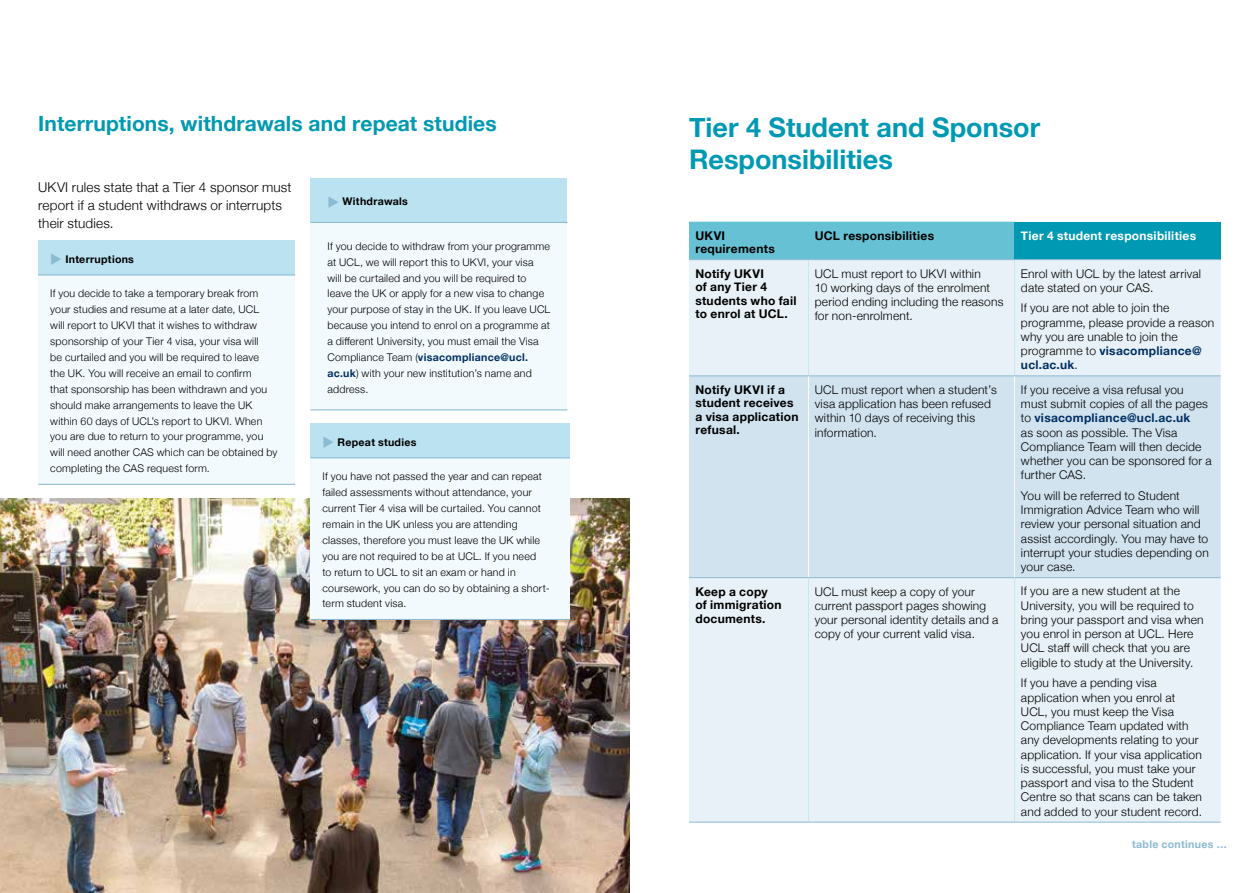
<style>
.page{position:relative;width:1259px;height:893px;background:#fff}
.page>*{position:absolute;margin:0;border:0;box-sizing:border-box;transform-origin:0 0}
.t1{font:700 27px/32.4px "Helvetica Neue";color:#0099b3}
.t2{font:700 21px "Helvetica Neue";letter-spacing:.005em;color:#0099b3}
.t3{font:300 13.5px/18px "Helvetica Neue";letter-spacing:.01em;color:#000}
.t4{font:300 12px/14.2px "Helvetica Neue";letter-spacing:.015em;color:#000}
.t5{font:700 12px/13.5px "Helvetica Neue";letter-spacing:.025em;color:#000}
.t6{font:700 12px "Helvetica Neue";letter-spacing:.025em;color:#fff}
.t7{font:300 10.65px/15.9px "Helvetica Neue";letter-spacing:.02em;color:#000}
.t8{font:700 10.65px "Helvetica Neue";letter-spacing:.025em;color:#000}
.t9{font:700 10.65px "Helvetica Neue";letter-spacing:.025em;color:#8bbad3}
.s1{color:#8bbad3}
.s2{font-weight:700;color:#002f63}
</style>
<div class="page">
<img style="left:0;top:499px;width:629px;height:394px">
<div style="left:689px;top:222px;width:325px;height:37px;background:#65c1d3"></div>
<div style="left:1014px;top:222px;width:206px;height:38px;background:#0099b3"></div>
<div style="left:689px;top:260px;width:531px;height:562px;background:#e8f1f7"></div>
<div style="left:689px;top:376px;width:531px;height:201px;background:#d1e3ef"></div>
<hr style="left:689px;top:259px;width:119px;height:1px;background:#8bbad3">
<hr style="left:808px;top:259px;width:206px;height:1px;background:#8bbad3">
<hr style="left:1014px;top:259px;width:206px;height:1px;background:#8bbad3">
<hr style="left:808px;top:260px;width:1px;height:115px;background:#cae6ee">
<hr style="left:689px;top:375px;width:119px;height:1px;background:#8bbad3">
<hr style="left:1014px;top:260px;width:1px;height:115px;background:#cae6ee">
<hr style="left:808px;top:375px;width:206px;height:1px;background:#8bbad3">
<hr style="left:1014px;top:375px;width:206px;height:1px;background:#8bbad3">
<hr style="left:808px;top:376px;width:1px;height:201px;background:#f9fcfd">
<hr style="left:689px;top:577px;width:119px;height:1px;background:#8bbad3">
<hr style="left:1014px;top:376px;width:1px;height:201px;background:#f9fcfd">
<hr style="left:808px;top:577px;width:206px;height:1px;background:#8bbad3">
<hr style="left:1014px;top:577px;width:206px;height:1px;background:#8bbad3">
<hr style="left:808px;top:578px;width:1px;height:244px;background:#cae6ee">
<hr style="left:689px;top:822px;width:119px;height:1px;background:#8bbad3">
<hr style="left:1014px;top:578px;width:1px;height:244px;background:#cae6ee">
<hr style="left:808px;top:822px;width:206px;height:1px;background:#8bbad3">
<hr style="left:1014px;top:822px;width:206px;height:1px;background:#8bbad3">
<div style="left:38px;top:240px;width:257px;height:35px;background:#bbe2f0"></div>
<div style="left:38px;top:275px;width:257px;height:209px;background:#f3fafd"></div>
<hr style="left:38px;top:274px;width:257px;height:2px;background:#8bbad3">
<hr style="left:38px;top:484px;width:257px;height:1px;background:#8bbad3">
<div style="left:310px;top:178px;width:257px;height:44px;background:#bbe2f0"></div>
<div style="left:310px;top:222px;width:257px;height:188px;background:#f3fafd"></div>
<hr style="left:310px;top:222px;width:257px;height:1px;background:#8bbad3">
<hr style="left:310px;top:409px;width:257px;height:1px;background:#8bbad3">
<div style="left:310px;top:423px;width:260px;height:35px;background:#bbe2f0"></div>
<div style="left:310px;top:458px;width:260px;height:161px;background:#f3fafd"></div>
<hr style="left:310px;top:457px;width:260px;height:1px;background:#8bbad3">
<hr style="left:310px;top:619px;width:260px;height:1px;background:#8bbad3">
<h2 class="t2" style="left:38px;top:107px;width:460px">Interruptions, withdrawals and repeat studies</h2>
<p class="t3" style="left:38px;top:177px;width:255px">UKVI rules state that a Tier 4 sponsor must report if a student withdraws or interrupts their studies.</p>
<p class="t8" style="left:50px;top:251px;width:85px"><span class="s1">◆</span> Interruptions</p>
<p class="t7" style="left:50px;top:285px;width:229px">If you decide to take a temporary break from your studies and resume at a later date, UCL<br>will report to UKVI that it wishes to withdraw sponsorship of your Tier 4 visa, your visa will<br>be curtailed and you will be required to leave<br>the UK. You will receive an email to confirm<br>that sponsorship has been withdrawn and you should make arrangements to leave the UK within 60 days of UCL’s report to UKVI. When you are due to return to your programme, you will need another CAS which can be obtained by completing the CAS request form.</p>
<p class="t8" style="left:327px;top:193px;width:82px"><span class="s1">◆</span> Withdrawals</p>
<p class="t7" style="left:327px;top:237px;width:224px">If you decide to withdraw from your programme at UCL, we will report this to UKVI, your visa will be curtailed and you will be required to leave the UK or apply for a new visa to change your purpose of stay in the UK. If you leave UCL because you intend to enrol on a programme at a different University, you must email the Visa Compliance Team (<span class="s2">visacompliance@ucl. ac.uk</span>) with your new institution’s name and address.</p>
<p class="t8" style="left:322px;top:434px;width:95px"><span class="s1">◆</span> Repeat studies</p>
<p class="t7" style="left:322px;top:468px;width:229px">If you have not passed the year and can repeat failed assessments without attendance, your current Tier 4 visa will be curtailed. You cannot remain in the UK unless you are attending classes, therefore you must leave the UK while you are not required to be at UCL. If you need<br>to return to UCL to sit an exam or hand in coursework, you can do so by obtaining a short&shy;term student visa.</p>
<h1 class="t1" style="left:689px;top:112px;width:353px">Tier 4 Student and Sponsor<br>Responsibilities</h1>
<p class="t5" style="left:695px;top:229px;width:81px">UKVI requirements</p>
<p class="t5" style="left:815px;top:229px;width:121px">UCL responsibilities</p>
<p class="t6" style="left:1021px;top:226px;width:177px">Tier 4 student responsibilities</p>
<p class="t5" style="left:695px;top:267px;width:103px">Notify UKVI<br>of any Tier 4 students who fail to enrol at UCL.</p>
<p class="t4" style="left:815px;top:265px;width:190px">UCL must report to UKVI within<br>10 working days of the enrolment period ending including the reasons for non-enrolment.</p>
<p class="t4" style="left:1021px;top:265px;width:182px">Enrol with UCL by the latest arrival date stated on your CAS.</p>
<p class="t4" style="left:1021px;top:300px;width:195px">If you are not able to join the programme, please provide a reason why you are unable to join the programme to <span class="s2">visacompliance@ ucl.ac.uk</span>.</p>
<p class="t5" style="left:695px;top:383px;width:105px">Notify UKVI if a student receives a visa application refusal.</p>
<p class="t4" style="left:815px;top:382px;width:183px">UCL must report when a student’s visa application has been refused within 10 days of receiving this information.</p>
<p class="t4" style="left:1021px;top:382px;width:192px">If you receive a visa refusal you must submit copies of all the pages to <span class="s2">visacompliance@ucl.ac.uk<br></span>as soon as possible. The Visa<br>Compliance Team will then decide whether you can be sponsored for a further CAS.</p>
<p class="t4" style="left:1021px;top:488px;width:189px">You will be referred to Student<br>Immigration Advice Team who will review your personal situation and assist accordingly. You may have to interrupt your studies depending on your case.</p>
<p class="t5" style="left:695px;top:585px;width:88px">Keep a copy of immigration documents.</p>
<p class="t4" style="left:815px;top:583px;width:185px">UCL must keep a copy of your current passport pages showing your personal identity details and a copy of your current valid visa.</p>
<p class="t4" style="left:1021px;top:583px;width:184px">If you are a new student at the<br>University, you will be required to bring your passport and visa when you enrol in person at UCL. Here<br>UCL staff will check that you are eligible to study at the University.</p>
<p class="t4" style="left:1021px;top:675px;width:183px">If you have a pending visa application when you enrol at<br>UCL, you must keep the Visa<br>Compliance Team updated with any developments relating to your application. If your visa application is successful, you must take your passport and visa to the Student<br>Centre so that scans can be taken and added to your student record.</p>
<p class="t9" style="left:1132px;top:835px;width:96px">table continues …</p>
</div>
